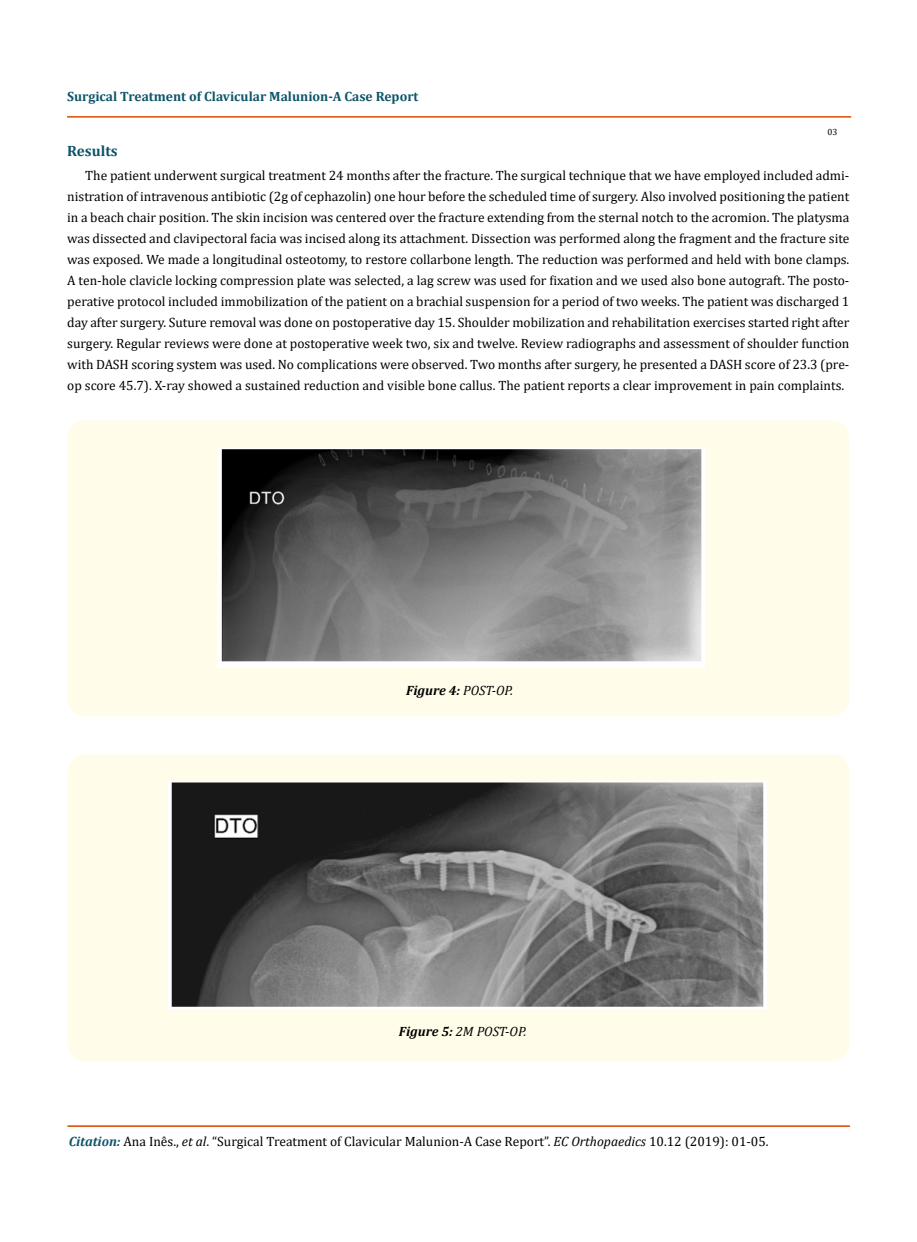
<style>
.page{position:relative;width:917px;height:1242px;background:#fff}
.page>*{position:absolute;margin:0;border:0;box-sizing:border-box;transform-origin:0 0}
.t1{font:700 15px "Cambria";color:#0e546a}
.t2{font:13.5px/21px "Cambria";color:#000;text-align:justify}
.t3{font:700 13.5px "Cambria";color:#0e546a}
.t4{font:italic 13.5px "Cambria";color:#000}
.t5{font:italic 700 13.5px "Cambria";color:#000}
.t6{font:9px "Cambria";color:#000}
.s1{font-weight:400}
.s2{font-weight:700}
.s3{font-weight:700;font-style:italic;color:#0e546a}
.s4{font-style:italic}
</style>
<div class="page">
<hr style="left:68px;top:117px;width:782px;height:1px;background:#e05d1a">
<div style="left:67px;top:116px;width:783px;height:1px;border:1px solid #e05d1a"></div>
<div style="left:68px;top:1126px;width:781px;height:1px;border:1px solid #e05d1a"></div>
<div style="left:67px;top:420px;width:782px;height:296px;background:#fffde9;border-radius:18px"></div>
<img style="left:218px;top:448px;width:486px;height:220px">
<div style="left:68px;top:754px;width:781px;height:307px;background:#fffde9;border-radius:18px"></div>
<img style="left:168px;top:782px;width:598px;height:227px">
<p class="t3" style="left:67px;top:87px;width:353px">Surgical Treatment of Clavicular Malunion-A Case Report</p>
<p class="t6" style="left:827px;top:127px;width:11px">03</p>
<p class="t1" style="left:67px;top:140px;width:52px">Results</p>
<p class="t2" style="left:67px;top:165px;width:783px;text-indent:18px">The patient underwent surgical treatment 24 months after the fracture. The surgical technique that we have employed included admi&shy;nistration of intravenous antibiotic (2g of cephazolin) one hour before the scheduled time of surgery. Also involved positioning the patient in a beach chair position. The skin incision was centered over the fracture extending from the sternal notch to the acromion. The platysma was dissected and clavipectoral facia was incised along its attachment. Dissection was performed along the fragment and the fracture site was exposed. We made a longitudinal osteotomy, to restore collarbone length. The reduction was performed and held with bone clamps.<br>A ten-hole clavicle locking compression plate was selected, a lag screw was used for fixation and we used also bone autograft. The posto&shy;perative protocol included immobilization of the patient on a brachial suspension for a period of two weeks. The patient was discharged 1 day after surgery. Suture removal was done on postoperative day 15. Shoulder mobilization and rehabilitation exercises started right after surgery. Regular reviews were done at postoperative week two, six and twelve. Review radiographs and assessment of shoulder function with DASH scoring system was used. No complications were observed. Two months after surgery, he presented a DASH score of 23.3 (pre&shy;op score 45.7). X-ray showed a sustained reduction and visible bone callus. The patient reports a clear improvement in pain complaints.</p>
<p class="t5" style="left:406px;top:681px;width:108px">Figure 4: <span class="s1">POST-OP.</span></p>
<p class="t4" style="left:399px;top:1021px;width:129px"><span class="s2">Figure 5:</span> 2M POST-OP.</p>
<p class="t2" style="left:69px;top:1130px;width:701px"><span class="s3">Citation:</span> Ana Inês., <span class="s4">et al</span>. “Surgical Treatment of Clavicular Malunion-A Case Report”. <span class="s4">EC Orthopaedics</span> 10.12 (2019): 01-05.</p>
</div>
